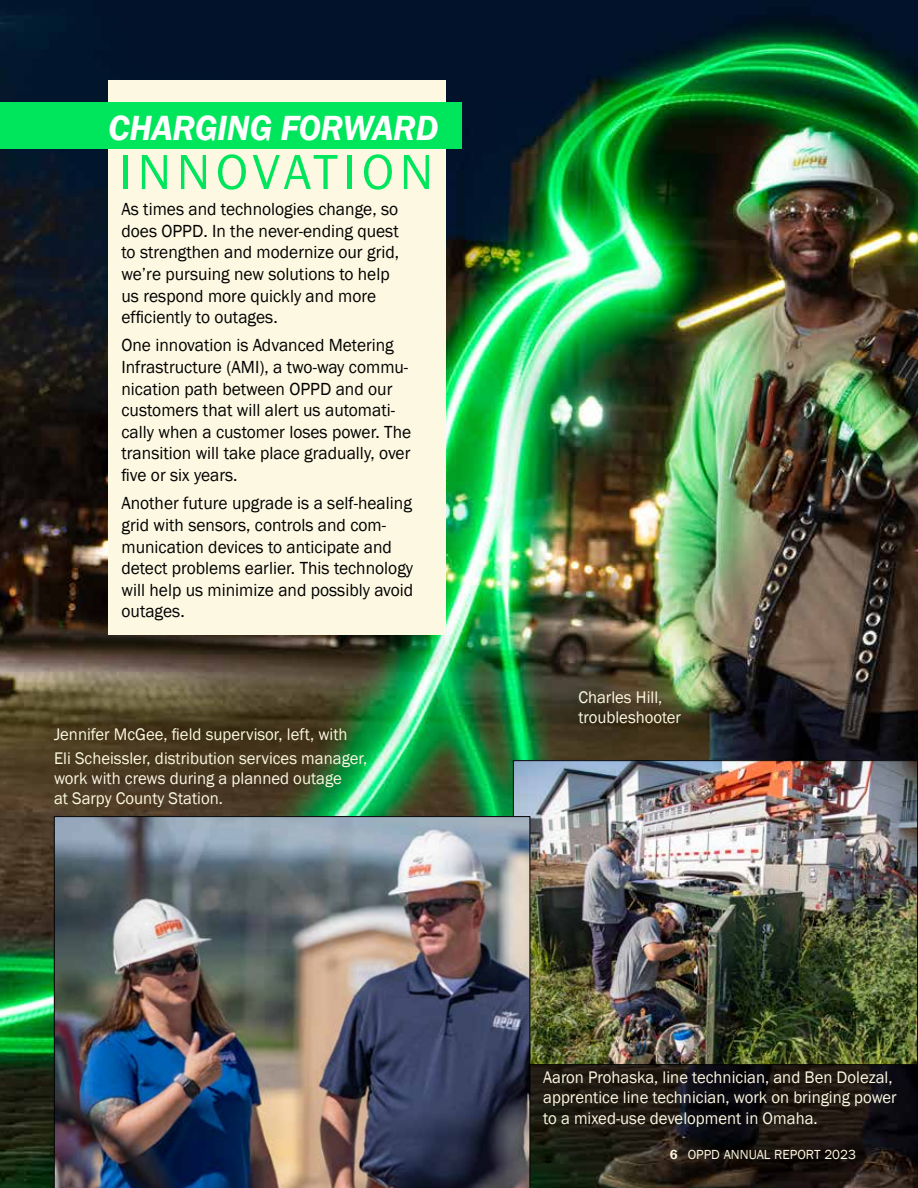
<style>
.page{position:relative;width:918px;height:1188px;background:#fff}
.page>*{position:absolute;margin:0;border:0;box-sizing:border-box;transform-origin:0 0}
.t1{font:51px "Franklin Gothic";letter-spacing:.11em;color:#00e65c}
.t2{font:italic 600 36px "Franklin Gothic";letter-spacing:-.01em;color:#fff}
.t3{font:18px/21.6px "Franklin Gothic";color:#000}
.t4{font:17.25px/20.2px "Franklin Gothic";color:#fcf8e1}
.t5{font:13.5px "Franklin Gothic";color:#fcf8e1}
.s1{font-weight:600}
</style>
<div class="page">
<img style="left:0;top:0;width:918px;height:1188px">
<div style="left:108px;top:80px;width:338px;height:554px;background:#fcf8e1"></div>
<div style="left:0;top:102px;width:462px;height:46px;background:#00e65c"></div>
<img style="left:515px;top:762px;width:401px;height:301px">
<img style="left:54px;top:816px;width:476px;height:372px">
<h2 class="t2" style="left:108px;top:104px;width:332px">CHARGING FORWARD</h2>
<h1 class="t1" style="left:119px;top:140px;width:315px">INNOVATION</h1>
<p class="t3" style="left:122px;top:199px;width:279px">As times and technologies change, so does OPPD. In the never-ending quest to strengthen and modernize our grid, we’re pursuing new solutions to help us respond more quickly and more efficiently to outages.</p>
<p class="t3" style="left:122px;top:335px;width:291px">One innovation is Advanced Metering Infrastructure (AMI), a two-way commu&shy;nication path between OPPD and our customers that will alert us automati&shy;cally when a customer loses power. The transition will take place gradually, over five or six years.</p>
<p class="t3" style="left:122px;top:493px;width:293px">Another future upgrade is a self-healing grid with sensors, controls and com&shy;munication devices to anticipate and detect problems earlier. This technology will help us minimize and possibly avoid outages.</p>
<p class="t4" style="left:54px;top:723px;width:315px;line-height:23.7px">Jennifer McGee, field supervisor, left, with<br>Eli Scheissler, distribution services manager,</p>
<p class="t4" style="left:54px;top:768px;width:290px">work with crews during a planned outage at Sarpy County Station.</p>
<p class="t4" style="left:578px;top:687px;width:104px">Charles Hill, troubleshooter</p>
<p class="t4" style="left:543px;top:1068px;width:355px">Aaron Prohaska, line technician, and Ben Dolezal, apprentice line technician, work on bringing power to a mixed-use development in Omaha.</p>
<p class="t5" style="left:670px;top:1146px;width:188px"><span class="s1">6</span> OPPD ANNUAL REPORT 2023</p>
</div>
